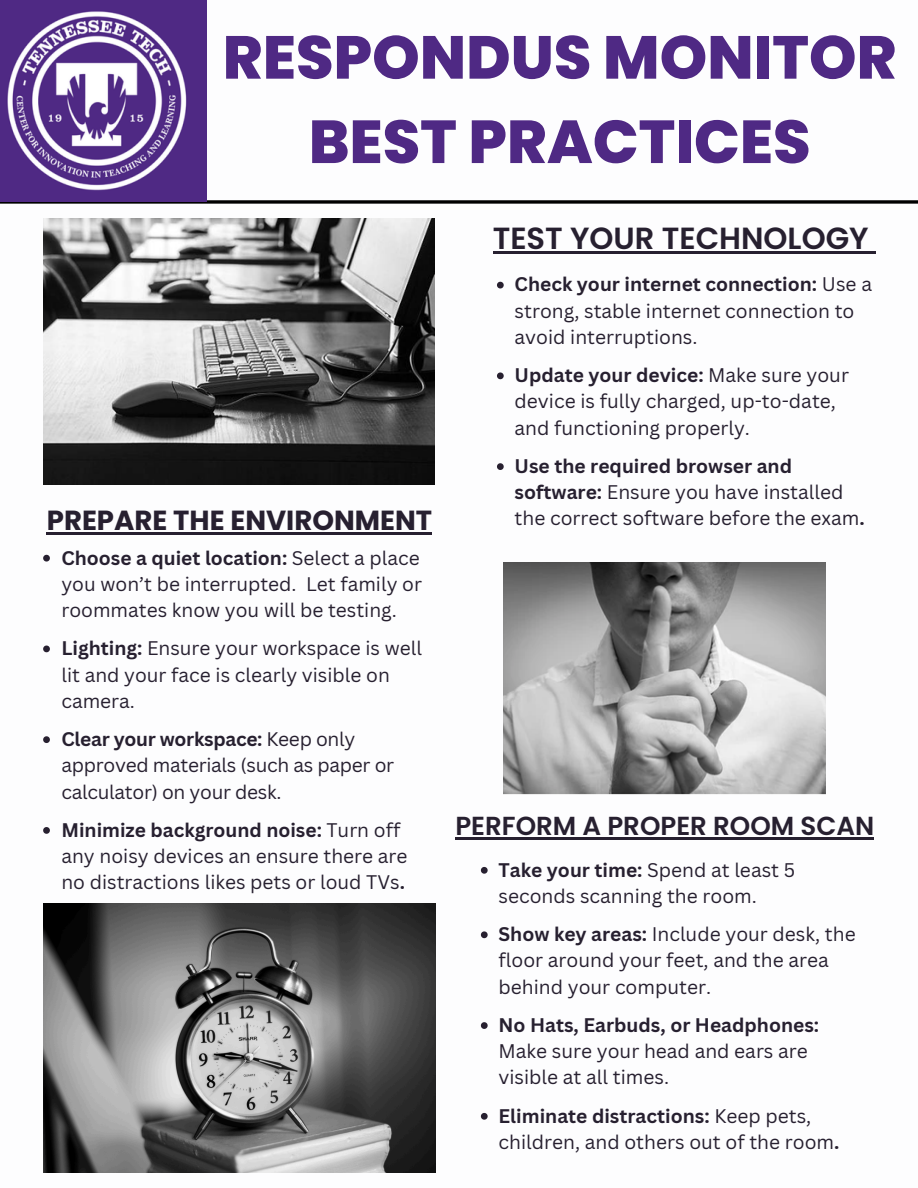
<style>
.page{position:relative;width:918px;height:1188px;background:#fff}
.page>*{position:absolute;margin:0;border:0;box-sizing:border-box;transform-origin:0 0}
.t1{font:800 60.6px/84.3px "Poppins";color:#4f2984;text-align:center}
.t2{font:600 30.6px "Poppins";color:#272030}
.t3{font:700 27.6px "Poppins";color:#272030}
.t4{font:600 26.1px "Poppins";color:#272030}
.t5{font:19.2px/26.2px "Canva Sans";color:#272030}
.s1{font-weight:700}
</style>
<div class="page">
<svg style="left:0;top:200px;width:918px;height:4px;background:#2a272d"></svg>
<img style="left:0;top:0;width:207px;height:201px">
<img style="left:43px;top:903px;width:393px;height:269px">
<img style="left:43px;top:218px;width:392px;height:267px">
<img style="left:503px;top:563px;width:322px;height:232px">
<hr style="left:493px;top:251px;width:376px;height:2px;background:#272030">
<svg style="left:869px;top:251px;width:7px;height:2px"></svg>
<hr style="left:455px;top:837px;width:419px;height:2px;background:#272030">
<svg style="left:481px;top:867px;width:7px;height:7px"></svg>
<svg style="left:481px;top:931px;width:7px;height:7px"></svg>
<svg style="left:481px;top:1022px;width:7px;height:7px"></svg>
<svg style="left:481px;top:1113px;width:7px;height:7px"></svg>
<svg style="left:497px;top:282px;width:7px;height:6px"></svg>
<svg style="left:497px;top:372px;width:7px;height:7px"></svg>
<svg style="left:497px;top:463px;width:7px;height:7px"></svg>
<svg style="left:43px;top:555px;width:7px;height:7px"></svg>
<svg style="left:43px;top:646px;width:7px;height:6px"></svg>
<svg style="left:43px;top:736px;width:7px;height:7px"></svg>
<svg style="left:43px;top:827px;width:7px;height:7px"></svg>
<hr style="left:47px;top:533px;width:385px;height:2px;background:#272030">
<h2 class="t1" style="left:223px;top:15px;width:675px">RESPONDUS MONITOR<br>BEST PRACTICES</h2>
<p class="t3" style="left:47px;top:501px;width:387px">PREPARE THE ENVIRONMENT</p>
<h3 class="t5" style="left:61px;top:544px;width:362px;text-align:justify"><span class="s1">Choose a quiet location:</span> Select a place you won’t be interrupted. Let family or roommates know you will be testing.</h3>
<p class="t5" style="left:61px;top:635px;width:362px"><span class="s1">Lighting:</span> Ensure your workspace is well lit and your face is clearly visible on camera.</p>
<p class="t5" style="left:61px;top:725px;width:334px"><span class="s1">Clear your workspace:</span> Keep only approved materials (such as paper or calculator) on your desk.</p>
<p class="t5" style="left:61px;top:816px;width:348px"><span class="s1">Minimize background noise:</span> Turn off any noisy devices an ensure there are no distractions likes pets or loud TVs<span class="s1">.</span></p>
<p class="t2" style="left:493px;top:217px;width:377px">TEST YOUR TECHNOLOGY</p>
<p class="t5" style="left:515px;top:271px;width:359px"><span class="s1">Check your internet connection:</span> Use a strong, stable internet connection to avoid interruptions.</p>
<p class="t5" style="left:515px;top:362px;width:336px"><span class="s1">Update your device:</span> Make sure your device is fully charged, up-to-date, and functioning properly.</p>
<p class="t5" style="left:515px;top:452px;width:352px"><span class="s1">Use the required browser and software:</span> Ensure you have installed the correct software before the exam<span class="s1">.</span></p>
<p class="t4" style="left:455px;top:807px;width:420px">PERFORM A PROPER ROOM SCAN</p>
<p class="t5" style="left:499px;top:856px;width:298px"><span class="s1">Take your time:</span> Spend at least 5 seconds scanning the room.</p>
<p class="t5" style="left:499px;top:921px;width:359px"><span class="s1">Show key areas:</span> Include your desk, the floor around your feet, and the area behind your computer.</p>
<p class="t5" style="left:499px;top:1011px;width:322px"><span class="s1">No Hats, Earbuds, or Headphones:<br></span>Make sure your head and ears are visible at all times.</p>
<p class="t5" style="left:499px;top:1102px;width:342px"><span class="s1">Eliminate distractions:</span> Keep pets, children, and others out of the room<span class="s1">.</span></p>
</div>
